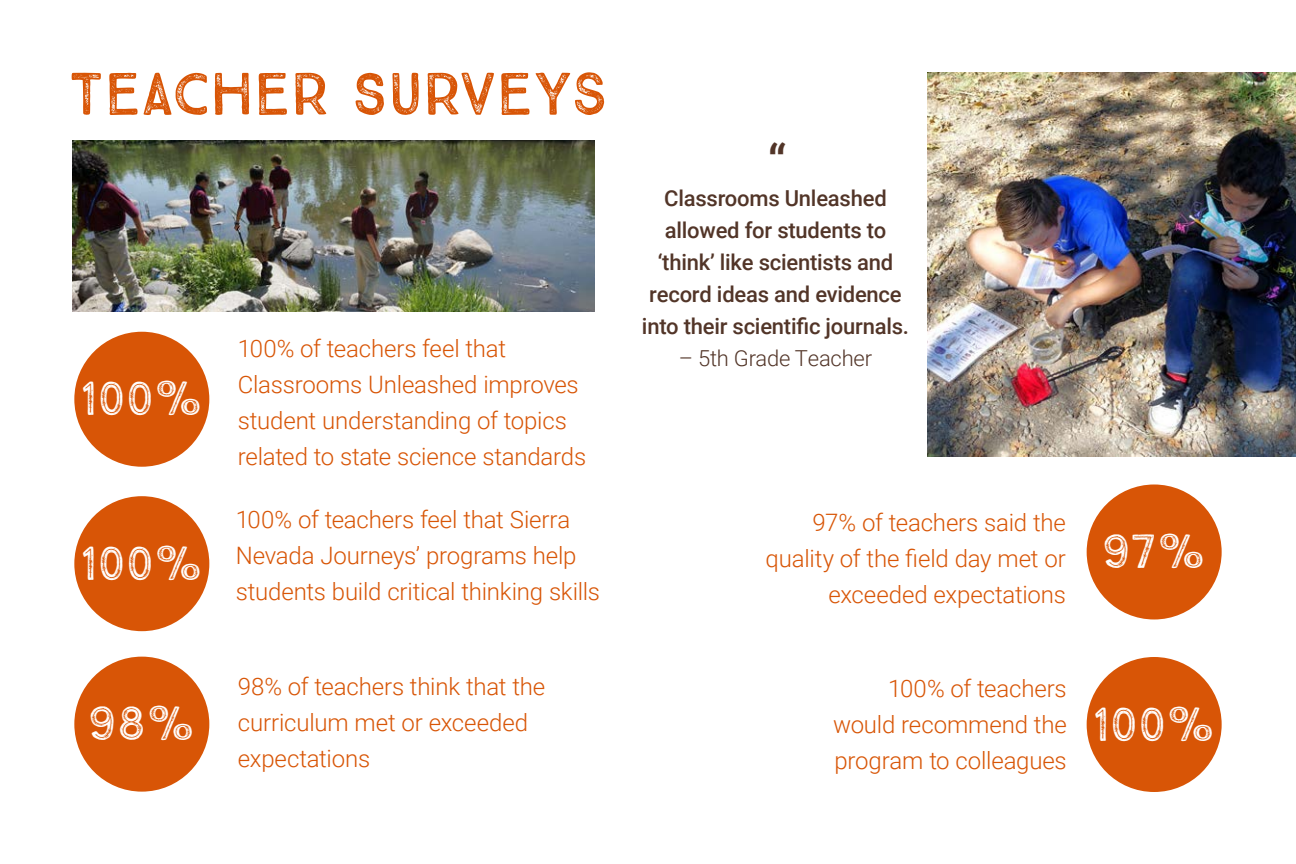
<style>
.page{position:relative;width:1296px;height:864px;background:#fff}
.page>*{position:absolute;margin:0;border:0;box-sizing:border-box;transform-origin:0 0}
.t1{font:60px "True North Textures";color:#d85506}
.t2{font:48px "True North Textures Inline";color:#fff}
.Body_Copy_14_24{font:500 48px "Roboto";color:#523528}
.t3{font:300 24px/36px "Roboto";letter-spacing:-.01em;color:#d85506}
.Body_Copy_14_24-2{font:500 22px/32px "Roboto";letter-spacing:-.01em;color:#523528;text-align:center}
.Body_Copy_14_24-3{font:300 22px "Roboto";letter-spacing:-.01em;color:#523528}
</style>
<div class="page">
<div style="left:74px;top:332px;width:135px;height:135px;background:#d85506;border-radius:50%"></div>
<div style="left:74px;top:496px;width:135px;height:135px;background:#d85506;border-radius:50%"></div>
<div style="left:74px;top:657px;width:135px;height:135px;background:#d85506;border-radius:50%"></div>
<div style="left:1087px;top:485px;width:135px;height:135px;background:#d85506;border-radius:50%"></div>
<div style="left:1087px;top:657px;width:135px;height:135px;background:#d85506;border-radius:50%"></div>
<img style="left:72px;top:140px;width:523px;height:172px">
<img style="left:927px;top:72px;width:369px;height:384px">
<p class="t1" style="left:68px;top:58px;width:542px">TEACHER SURVEYS</p>
<p class="t2" style="left:80px;top:370px;width:126px">100%</p>
<p class="t2" style="left:80px;top:534px;width:126px">100%</p>
<p class="t2" style="left:87px;top:694px;width:110px">98%</p>
<p class="t3" style="left:238px;top:329px;width:350px">100% of teachers feel that<br>Classrooms Unleashed improves student understanding of topics related to state science standards</p>
<p class="t3" style="left:236px;top:500px;width:366px">100% of teachers feel that Sierra<br>Nevada Journeys’ programs help students build critical thinking skills</p>
<p class="t3" style="left:238px;top:668px;width:309px">98% of teachers think that the curriculum met or exceeded expectations</p>
<p class="Body_Copy_14_24" style="left:768px;top:128px;width:20px">“</p>
<p class="Body_Copy_14_24-2" style="left:642px;top:182px;width:269px">Classrooms Unleashed allowed for students to ‘think’ like scientists and record ideas and evidence into their scientific journals.</p>
<p class="Body_Copy_14_24-3" style="left:679px;top:343px;width:195px">– 5th Grade Teacher</p>
<p class="t3" style="left:766px;top:503px;width:302px;text-align:right">97% of teachers said the quality of the field day met or exceeded expectations</p>
<p class="t3" style="left:833px;top:670px;width:235px;text-align:justify;text-indent:55px">100% of teachers would recommend the program to colleagues</p>
<p class="t2" style="left:1101px;top:522px;width:107px">97%</p>
<p class="t2" style="left:1092px;top:695px;width:126px">100%</p>
</div>
